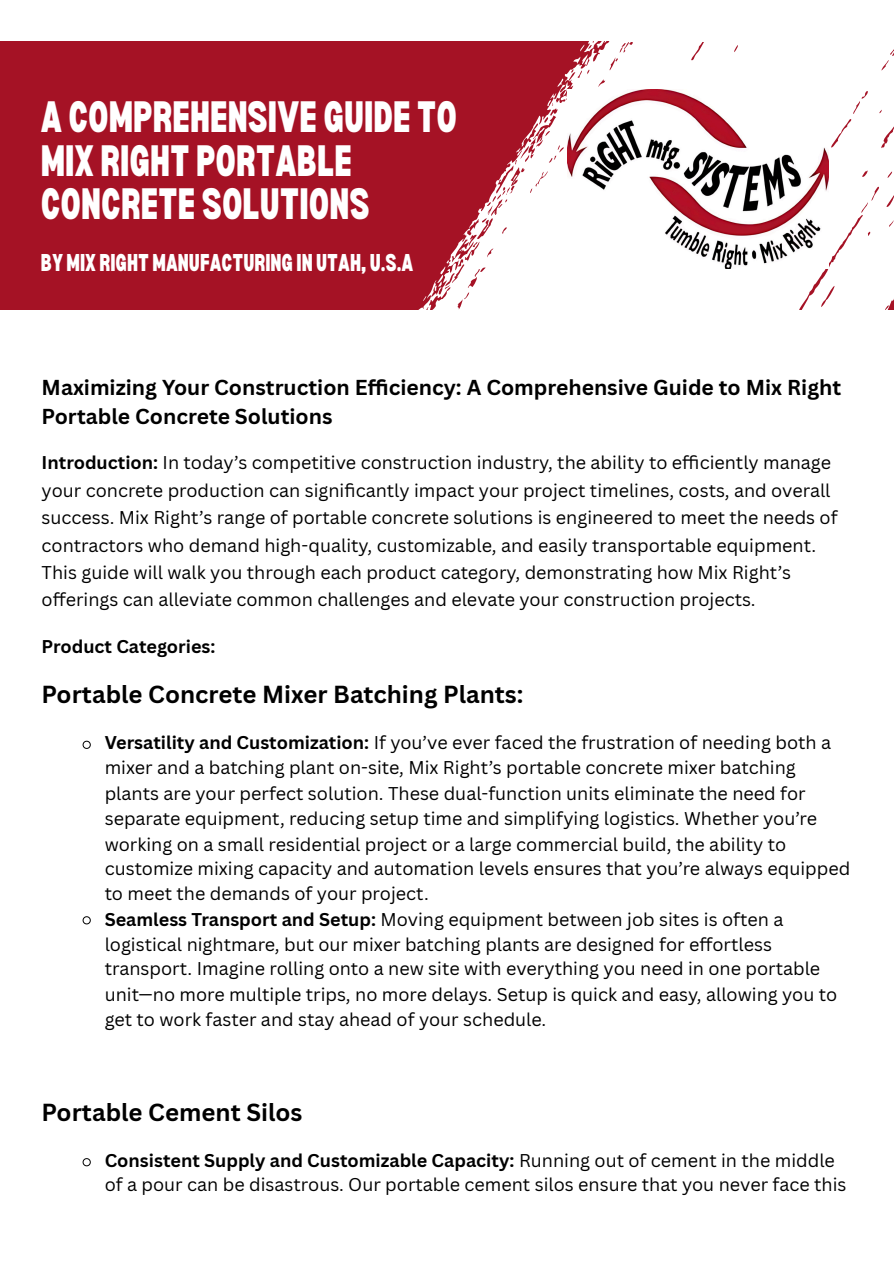
<style>
.page{position:relative;width:894px;height:1263px;background:#fff}
.page>*{position:absolute;margin:0;border:0;box-sizing:border-box;transform-origin:0 0}
.t1{font:900 condensed 43.05px/43.8px "Bernoru";color:#fff}
.t2{font:700 24px "Canva Sans";color:#000}
.t3{font:900 condensed 23.85px "Bernoru";color:#fff}
.t4{font:700 21px/29.2px "Canva Sans";color:#000}
.t5{font:18px/25.2px "Canva Sans";color:#000}
.t6{font:700 18px "Canva Sans";color:#000}
.s1{font-weight:700}
</style>
<div class="page">
<div style="left:0;top:42px;width:625px;height:267px;background:#a51225"></div>
<svg style="left:419px;top:42px;width:474px;height:267px;fill:#fff"></svg>
<svg style="left:515px;top:147px;width:6px;height:6px"></svg>
<svg style="left:419px;top:260px;width:30px;height:46px"></svg>
<img style="left:567px;top:89px;width:261px;height:179px">
<svg style="left:82px;top:740px;width:9px;height:9px"></svg>
<svg style="left:82px;top:916px;width:9px;height:9px"></svg>
<svg style="left:82px;top:1158px;width:9px;height:8px"></svg>
<p class="t1" style="left:41px;top:93px;width:417px">A COMPREHENSIVE GUIDE TO<br>MIX RIGHT PORTABLE<br>CONCRETE SOLUTIONS</p>
<p class="t3" style="left:41px;top:249px;width:374px">BY MIX RIGHT MANUFACTURING IN UTAH, U.S.A</p>
<h2 class="t4" style="left:42px;top:372px;width:800px">Maximizing Your Construction Efficiency: A Comprehensive Guide to Mix Right<br>Portable Concrete Solutions</h2>
<h3 class="t5" style="left:42px;top:448px;width:797px;line-height:27.5px"><span class="s1">Introduction:</span> In today’s competitive construction industry, the ability to effi ciently manage your concrete production can signifi cantly impact your project timelines, costs, and overall success. Mix Right’s range of portable concrete solutions is engineered to meet the needs of contractors who demand high-quality, customizable, and easily transportable equipment.<br>This guide will walk you through each product category, demonstrating how Mix Right’s offerings can alleviate common challenges and elevate your construction projects.</h3>
<h3 class="t6" style="left:42px;top:633px;width:175px">Product Categories:</h3>
<h1 class="t2" style="left:42px;top:677px;width:483px">Portable Concrete Mixer Batching Plants:</h1>
<p class="t5" style="left:105px;top:730px;width:746px"><span class="s1">Versatility and Customization:</span> If you’ve ever faced the frustration of needing both a mixer and a batching plant on-site, Mix Right’s portable concrete mixer batching plants are your perfect solution. These dual-function units eliminate the need for separate equipment, reducing setup time and simplifying logistics. Whether you’re working on a small residential project or a large commercial build, the ability to customize mixing capacity and automation levels ensures that you’re always equipped to meet the demands of your project.</p>
<p class="t5" style="left:105px;top:906px;width:733px"><span class="s1">Seamless Transport and Setup:</span> Moving equipment between job sites is often a logistical nightmare, but our mixer batching plants are designed for effortless transport. Imagine rolling onto a new site with everything you need in one portable unit—no more multiple trips, no more delays. Setup is quick and easy, allowing you to get to work faster and stay ahead of your schedule.</p>
<h1 class="t2" style="left:42px;top:1095px;width:262px">Portable Cement Silos</h1>
<p class="t5" style="left:105px;top:1147px;width:743px;line-height:24.8px"><span class="s1">Consistent Supply and Customizable Capacity:</span> Running out of cement in the middle of a pour can be disastrous. Our portable cement silos ensure that you never face this</p>
</div>
